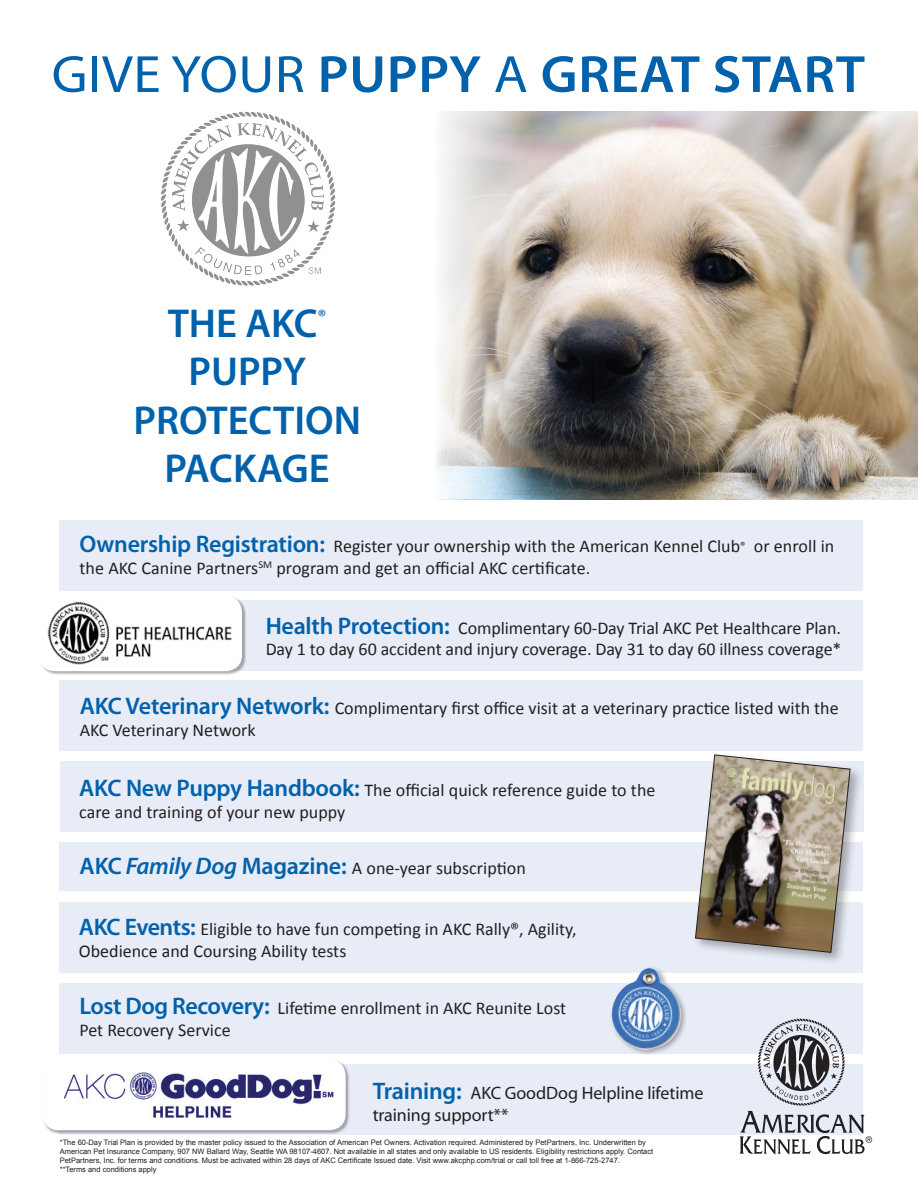
<style>
.page{position:relative;width:918px;height:1188px;background:#fff}
.page>*{position:absolute;margin:0;border:0;box-sizing:border-box;transform-origin:0 0}
.t1{font:600 52.8px "Myriad Pro";letter-spacing:.01em;color:#0161ab;scale:1.05 1}
.t2{font:600 40.5px/48.6px "Myriad Pro";color:#0161ab;text-align:center}
.t3{font:18px/21.6px "Calibri";color:#231f20}
.t4{font:18px/21.6px "Myriad";letter-spacing:-.005em;color:#231f20}
.t5{font:18px "Calibri";color:#0161ab}
.t6{font:7.5px/9px "Arial";color:#231f20}
.s1{font-weight:400}
.s2{font-family:"Myriad Pro";font-weight:600;font-size:24px;color:#0161ab}
.s3{font-family:"Myriad Pro";font-weight:600;font-style:italic;font-size:24px;color:#0161ab}
</style>
<div class="page">
<div style="left:59px;top:680px;width:804px;height:70px;background:#e7ecf6"></div>
<div style="left:59px;top:1064px;width:804px;height:71px;background:#e7ecf6"></div>
<div style="left:60px;top:984px;width:803px;height:70px;background:#e7ecf6"></div>
<div style="left:59px;top:902px;width:804px;height:70px;background:#e7ecf6"></div>
<div style="left:59px;top:842px;width:804px;height:48px;background:#e7ecf6"></div>
<div style="left:60px;top:761px;width:803px;height:70px;background:#e7ecf6"></div>
<div style="left:693px;top:752px;width:170px;height:214px;background:#231f20;opacity:.35"></div>
<svg style="left:695px;top:754px;width:156px;height:199px;background:#9c9485"></svg>
<div style="left:59px;top:600px;width:804px;height:70px;background:#e7ecf6"></div>
<div style="left:39px;top:596px;width:207px;height:79px;background:#231f20;opacity:.35"></div>
<div style="left:39px;top:596px;width:203px;height:75px;background:#fff;border-radius:16px"></div>
<img style="left:47px;top:602px;width:185px;height:63px">
<div style="left:59px;top:521px;width:804px;height:70px;background:#e7ecf6"></div>
<img style="left:437px;top:111px;width:481px;height:388px">
<img style="left:161px;top:111px;width:175px;height:175px">
<div style="left:609px;top:966px;width:79px;height:91px;background:#231f20;opacity:.35"></div>
<img style="left:610px;top:968px;width:71px;height:82px">
<svg style="left:740px;top:1019px;width:132px;height:135px"></svg>
<div style="left:43px;top:1060px;width:307px;height:74px;background:#231f20;opacity:.35"></div>
<div style="left:42px;top:1059px;width:304px;height:71px;background:#fff;border-radius:16px"></div>
<img style="left:64px;top:1072px;width:269px;height:45px">
<h1 class="t1" style="left:52px;top:41px;width:776px"><span class="s1">GIVE YOUR</span> PUPPY <span class="s1">A</span> GREAT START</h1>
<h2 class="t2" style="left:168px;top:298px;width:151px">THE AKC</h2>
<p class="t5" style="left:318px;top:304px;width:11px">®</p>
<h2 class="t2" style="left:133px;top:346px;width:229px">PUPPY<br>PROTECTION<br>PACKAGE</h2>
<p class="t3" style="left:80px;top:535px;width:756px"><span class="s2">Ownership Registration:</span> Register your ownership with the American Kennel Club<sup>®</sup> or enroll in the AKC Canine Partners<sup>SM</sup> program and get an official AKC certificate.</p>
<p class="t3" style="left:266px;top:617px;width:577px"><span class="s2">Health Protection:</span> Complimentary 60-Day Trial AKC Pet Healthcare Plan.<br>Day 1 to day 60 accident and injury coverage. Day 31 to day 60 illness coverage*</p>
<p class="t3" style="left:80px;top:698px;width:760px"><span class="s2">AKC Veterinary Network:</span> Complimentary first office visit at a veterinary practice listed with the<br>AKC Veterinary Network</p>
<p class="t3" style="left:79px;top:779px;width:578px"><span class="s2">AKC New Puppy Handbook:</span> The official quick reference guide to the care and training of your new puppy</p>
<p class="t3" style="left:80px;top:857px;width:448px"><span class="s2">AKC</span> <span class="s3">Family Dog</span> <span class="s2">Magazine:</span> A one-year subscription</p>
<p class="t3" style="left:79px;top:919px;width:499px"><span class="s2">AKC Events:</span> Eligible to have fun competing in AKC Rally®, Agility,<br>Obedience and Coursing Ability tests</p>
<p class="t3" style="left:80px;top:998px;width:488px"><span class="s2">Lost Dog Recovery:</span> Lifetime enrollment in AKC Reunite Lost<br>Pet Recovery Service</p>
<p class="t4" style="left:373px;top:1083px;width:332px"><span class="s2">Training:</span> AKC GoodDog Helpline lifetime training support**</p>
<p class="t6" style="left:60px;top:1138px;width:595px">*The 60-Day Trial Plan is provided by the master policy issued to the Association of American Pet Owners. Activation required. Administered by PetPartners, Inc. Underwritten by American Pet Insurance Company, 907 NW Ballard Way, Seattle WA 98107-4607. Not available in all states and only available to US residents. Eligibility restrictions apply. Contact PetPartners, Inc. for terms and conditions. Must be activated within 28 days of AKC Certificate Issued date. Visit www.akcphp.com/trial or call toll free at 1-866-725-2747.<br>**Terms and conditions apply</p>
</div>
